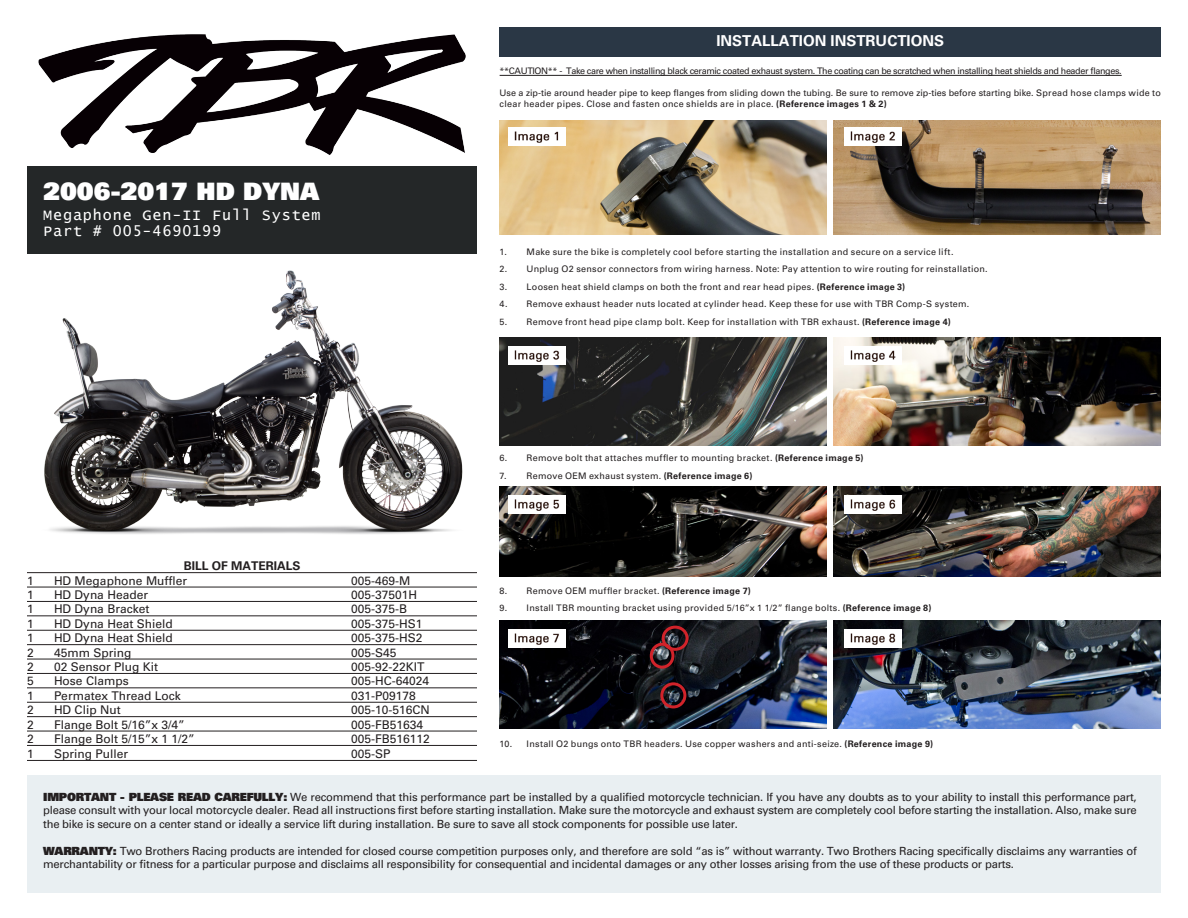
<style>
.page{position:relative;width:1188px;height:918px;background:#fff}
.page>*{position:absolute;margin:0;border:0;box-sizing:border-box;transform-origin:0 0}
.t1{font:900 24px "Univers";color:#fff}
.t2{font:15px "Lucida Console";letter-spacing:.06em;color:#fff}
.t3{font:700 15px "Univers";color:#fff}
.t4{font:12px "Univers";color:#231f20}
.t5{font:700 12px "Univers";color:#231f20}
.t6{font:11.25px/13.5px "Univers";letter-spacing:-.02em;color:#231f20;text-align:justify}
.t7{font:9px "Univers";letter-spacing:.025em;color:#231f20}
.t8{font:9px/10.8px "Univers";color:#231f20}
.t9{font:9px "Univers";letter-spacing:-.04em;color:#231f20}
.s1{font-weight:700}
.s2{font-weight:900}
</style>
<div class="page">
<div style="left:27px;top:775px;width:1134px;height:118px;background:#e9eff2"></div>
<img style="left:38px;top:34px;width:428px;height:121px">
<div style="left:27px;top:166px;width:450px;height:88px;background:#242728"></div>
<hr style="left:27px;top:572px;width:450px;height:1px;background:#231f20">
<hr style="left:27px;top:587px;width:450px;height:1px;background:#231f20">
<hr style="left:27px;top:601px;width:450px;height:1px;background:#231f20">
<hr style="left:27px;top:616px;width:450px;height:1px;background:#231f20">
<hr style="left:27px;top:630px;width:450px;height:1px;background:#231f20">
<hr style="left:27px;top:644px;width:450px;height:1px;background:#231f20">
<hr style="left:27px;top:659px;width:450px;height:1px;background:#231f20">
<hr style="left:27px;top:673px;width:450px;height:1px;background:#231f20">
<hr style="left:27px;top:688px;width:450px;height:1px;background:#231f20">
<hr style="left:27px;top:702px;width:450px;height:1px;background:#231f20">
<hr style="left:27px;top:716px;width:450px;height:1px;background:#231f20">
<hr style="left:27px;top:731px;width:450px;height:1px;background:#231f20">
<hr style="left:27px;top:745px;width:450px;height:1px;background:#231f20">
<hr style="left:27px;top:760px;width:450px;height:1px;background:#231f20">
<div style="left:500px;top:27px;width:661px;height:30px;background:#2a3745"></div>
<hr style="left:500px;top:75px;width:622px;height:1px;background:#231f20">
<img style="left:500px;top:120px;width:327px;height:115px">
<img style="left:834px;top:120px;width:327px;height:115px">
<img style="left:508px;top:127px;width:58px;height:19px">
<img style="left:844px;top:127px;width:58px;height:18px">
<img style="left:44px;top:270px;width:419px;height:264px">
<img style="left:499px;top:338px;width:328px;height:108px">
<img style="left:834px;top:338px;width:327px;height:108px">
<img style="left:499px;top:487px;width:328px;height:90px">
<img style="left:834px;top:487px;width:327px;height:90px">
<img style="left:844px;top:346px;width:58px;height:18px">
<img style="left:508px;top:346px;width:58px;height:18px">
<img style="left:508px;top:496px;width:58px;height:18px">
<img style="left:844px;top:495px;width:58px;height:18px">
<img style="left:500px;top:621px;width:327px;height:108px">
<div style="left:650px;top:643px;width:24px;height:26px;border:3px solid #d1232a;border-radius:50%"></div>
<div style="left:660px;top:682px;width:26px;height:26px;border:3px solid #d1232a;border-radius:50%"></div>
<div style="left:662px;top:626px;width:27px;height:25px;border:3px solid #d1232a;border-radius:50%"></div>
<img style="left:834px;top:621px;width:327px;height:108px">
<img style="left:508px;top:630px;width:58px;height:18px">
<img style="left:844px;top:630px;width:58px;height:18px">
<p class="t1" style="left:43px;top:176px;width:277px">2006-2017 HD DYNA</p>
<p class="t2" style="left:43px;top:208px;width:279px">Megaphone Gen-II Full System</p>
<p class="t2" style="left:43px;top:225px;width:180px">Part # 005-4690199</p>
<p class="t5" style="left:184px;top:559px;width:118px">BILL OF MATERIALS</p>
<p class="t3" style="left:716px;top:32px;width:229px">INSTALLATION INSTRUCTIONS</p>
<p class="t9" style="left:500px;top:66px;width:624px">**CAUTION** - Take care when installing black ceramic coated exhaust system. The coating can be scratched when installing heat shields and header flanges.</p>
<p class="t8" style="left:500px;top:87px;width:663px">Use a zip-tie around header pipe to keep flanges from sliding down the tubing. Be sure to remove zip-ties before starting bike. Spread hose clamps wide to clear header pipes. Close and fasten once shields are in place. <span class="s1">(Reference images 1 &amp; 2)</span></p>
<p class="t7" style="left:500px;top:246px;width:455px">1. Make sure the bike is completely cool before starting the installation and secure on a service lift.</p>
<p class="t7" style="left:500px;top:264px;width:490px">2. Unplug O2 sensor connectors from wiring harness. Note: Pay attention to wire routing for reinstallation.</p>
<p class="t7" style="left:500px;top:281px;width:407px">3. Loosen heat shield clamps on both the front and rear head pipes. <span class="s1">(Reference image 3)</span></p>
<p class="t7" style="left:500px;top:299px;width:471px">4. Remove exhaust header nuts located at cylinder head. Keep these for use with TBR Comp-S system.</p>
<p class="t7" style="left:500px;top:316px;width:453px">5. Remove front head pipe clamp bolt. Keep for installation with TBR exhaust. <span class="s1">(Reference image 4)</span></p>
<p class="t7" style="left:500px;top:453px;width:365px">6. Remove bolt that attaches muffler to mounting bracket. <span class="s1">(Reference image 5)</span></p>
<p class="t7" style="left:500px;top:470px;width:254px">7. Remove OEM exhaust system. <span class="s1">(Reference image 6)</span></p>
<p class="t4" style="left:27px;top:573px;width:8px">1</p>
<p class="t4" style="left:54px;top:573px;width:135px">HD Megaphone Muffler</p>
<p class="t4" style="left:351px;top:573px;width:61px">005-469-M</p>
<p class="t4" style="left:27px;top:588px;width:8px">1</p>
<p class="t4" style="left:54px;top:588px;width:96px">HD Dyna Header</p>
<p class="t4" style="left:351px;top:588px;width:68px">005-37501H</p>
<p class="t4" style="left:27px;top:602px;width:8px">1</p>
<p class="t4" style="left:54px;top:602px;width:97px">HD Dyna Bracket</p>
<p class="t4" style="left:351px;top:602px;width:58px">005-375-B</p>
<p class="t4" style="left:27px;top:617px;width:8px">1</p>
<p class="t4" style="left:54px;top:617px;width:120px">HD Dyna Heat Shield</p>
<p class="t4" style="left:351px;top:617px;width:73px">005-375-HS1</p>
<p class="t4" style="left:27px;top:631px;width:8px">1</p>
<p class="t4" style="left:54px;top:631px;width:120px">HD Dyna Heat Shield</p>
<p class="t4" style="left:351px;top:631px;width:73px">005-375-HS2</p>
<p class="t4" style="left:27px;top:645px;width:8px">2</p>
<p class="t4" style="left:54px;top:645px;width:79px">45mm Spring</p>
<p class="t4" style="left:351px;top:645px;width:47px">005-S45</p>
<p class="t4" style="left:27px;top:660px;width:8px">2</p>
<p class="t4" style="left:54px;top:660px;width:106px">02 Sensor Plug Kit</p>
<p class="t4" style="left:351px;top:660px;width:75px">005-92-22KIT</p>
<p class="t4" style="left:27px;top:674px;width:8px">5</p>
<p class="t4" style="left:54px;top:674px;width:76px">Hose Clamps</p>
<p class="t4" style="left:351px;top:674px;width:80px">005-HC-64024</p>
<p class="t4" style="left:27px;top:689px;width:8px">1</p>
<p class="t4" style="left:54px;top:689px;width:128px">Permatex Thread Lock</p>
<p class="t4" style="left:351px;top:689px;width:66px">031-P09178</p>
<p class="t4" style="left:27px;top:703px;width:8px">2</p>
<p class="t4" style="left:54px;top:703px;width:68px">HD Clip Nut</p>
<p class="t4" style="left:351px;top:703px;width:80px">005-10-516CN</p>
<p class="t4" style="left:27px;top:717px;width:8px">2</p>
<p class="t4" style="left:54px;top:717px;width:132px">Flange Bolt 5/16”x 3/4”</p>
<p class="t4" style="left:351px;top:717px;width:74px">005-FB51634</p>
<p class="t4" style="left:27px;top:732px;width:8px">2</p>
<p class="t4" style="left:54px;top:732px;width:142px">Flange Bolt 5/15”x 1 1/2”</p>
<p class="t4" style="left:351px;top:732px;width:80px">005-FB516112</p>
<p class="t4" style="left:27px;top:747px;width:8px">1</p>
<p class="t4" style="left:54px;top:747px;width:76px">Spring Puller</p>
<p class="t4" style="left:351px;top:747px;width:41px">005-SP</p>
<p class="t6" style="left:43px;top:790px;width:1095px"><span class="s2">IMPORTANT - PLEASE READ CAREFULLY:</span> We recommend that this performance part be installed by a qualified motorcycle technician. If you have any doubts as to your ability to install this performance part, please consult with your local motorcycle dealer. Read all instructions first before starting installation. Make sure the motorcycle and exhaust system are completely cool before starting the installation. Also, make sure the bike is secure on a center stand or ideally a service lift during installation. Be sure to save all stock components for possible use later.</p>
<p class="t6" style="left:43px;top:844px;width:1095px"><span class="s2">WARRANTY:</span> Two Brothers Racing products are intended for closed course competition purposes only, and therefore are sold “as is” without warranty. Two Brothers Racing specifically disclaims any warranties of merchantability or fitness for a particular purpose and disclaims all responsibility for consequential and incidental damages or any other losses arising from the use of these products or parts.</p>
<p class="t7" style="left:500px;top:585px;width:253px">8. Remove OEM muffler bracket. <span class="s1">(Reference image 7)</span></p>
<p class="t7" style="left:500px;top:603px;width:433px">9. Install TBR mounting bracket using provided 5/16”x 1 1/2” flange bolts. <span class="s1">(Reference image 8)</span></p>
<p class="t7" style="left:500px;top:739px;width:435px">10. Install O2 bungs onto TBR headers. Use copper washers and anti-seize. <span class="s1">(Reference image 9)</span></p>
</div>
